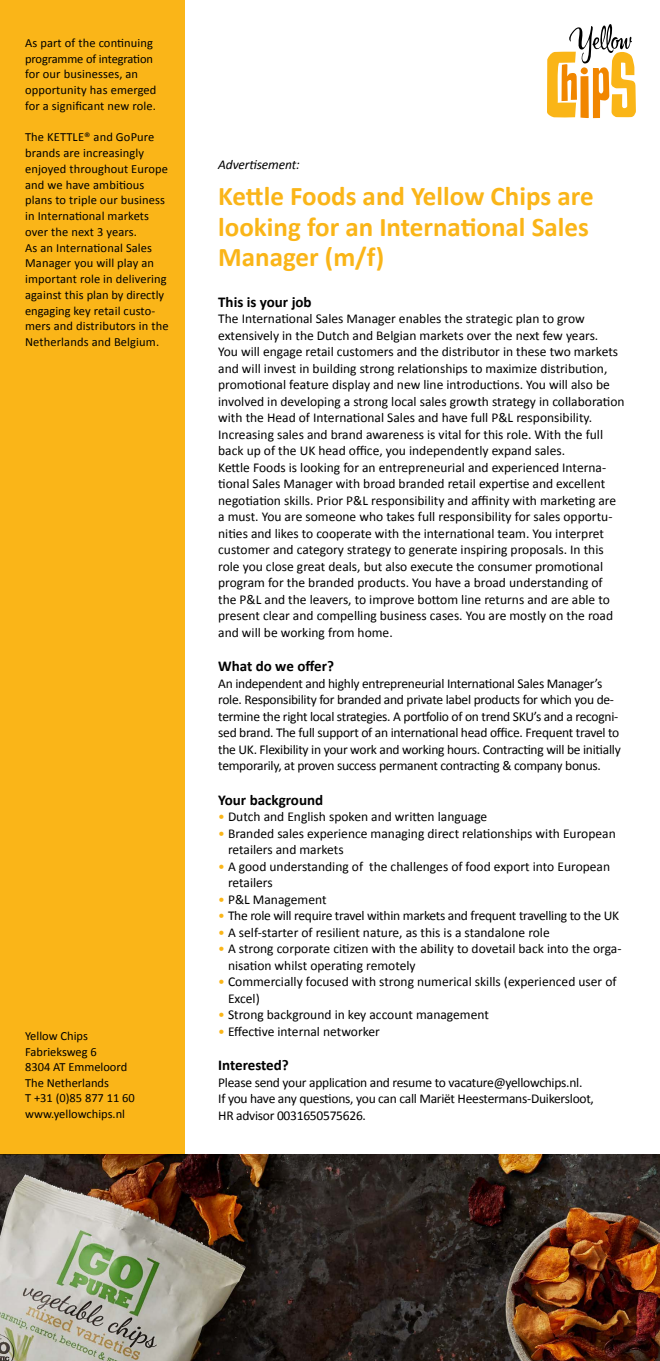
<style>
.page{position:relative;width:660px;height:1361px;background:#fff}
.page>*{position:absolute;margin:0;border:0;box-sizing:border-box;transform-origin:0 0}
.t1{font:700 27px/30.5px "Calibri";color:#fab518}
.t2{font:700 15px "Calibri";color:#000}
.t3{font:13.5px/16.5px "Calibri";color:#000}
.t4{font:13.5px/16.5px "Calibri";letter-spacing:-.02em;color:#000}
.t5{font:italic 13.5px "Calibri";letter-spacing:-.01em;color:#000}
.t6{font:12.45px/15.8px "Calibri";letter-spacing:.01em;color:#000}
.s1{color:#fab518}
</style>
<div class="page">
<img style="left:0;top:1154px;width:659px;height:207px">
<svg style="left:547px;top:24px;width:88px;height:94px"></svg>
<div style="left:0;top:0;width:185px;height:1154px;background:#fab518"></div>
<p class="t6" style="left:25px;top:34px;width:133px">As part of the continuing programme of integration for our businesses, an opportunity has emerged for a significant new role.</p>
<p class="t6" style="left:25px;top:129px;width:145px">The KETTLE® and GoPure brands are increasingly enjoyed throughout Europe and we have ambitious plans to triple our business in International markets over the next 3 years.<br>As an International Sales<br>Manager you will play an important role in delivering against this plan by directly engaging key retail custo&shy;mers and distributors in the<br>Netherlands and Belgium.</p>
<p class="t6" style="left:25px;top:1028px;width:111px">Yellow Chips<br>Fabrieksweg 6<br>8304 AT Emmeloord<br>The Netherlands<br>T +31 (0)85 877 11 60 www.yellowchips.nl</p>
<p class="t5" style="left:218px;top:155px;width:83px">Advertisement:</p>
<h1 class="t1" style="left:218px;top:181px;width:376px">Kettle Foods and Yellow Chips are looking for an International Sales<br>Manager (m/f)</h1>
<p class="t2" style="left:218px;top:292px;width:95px">This is your job</p>
<p class="t3" style="left:218px;top:310px;width:407px">The International Sales Manager enables the strategic plan to grow extensively in the Dutch and Belgian markets over the next few years.<br>You will engage retail customers and the distributor in these two markets and will invest in building strong relationships to maximize distribution, promotional feature display and new line introductions. You will also be involved in developing a strong local sales growth strategy in collaboration with the Head of International Sales and have full P&amp;L responsibility.<br>Increasing sales and brand awareness is vital for this role. With the full back up of the UK head office, you independently expand sales.<br>Kettle Foods is looking for an entrepreneurial and experienced Interna&shy;tional Sales Manager with broad branded retail expertise and excellent negotiation skills. Prior P&amp;L responsibility and affinity with marketing are a must. You are someone who takes full responsibility for sales opportu&shy;nities and likes to cooperate with the international team. You interpret customer and category strategy to generate inspiring proposals. In this role you close great deals, but also execute the consumer promotional program for the branded products. You have a broad understanding of<br>the P&amp;L and the leavers, to improve bottom line returns and are able to present clear and compelling business cases. You are mostly on the road and will be working from home.</p>
<p class="t2" style="left:218px;top:656px;width:117px">What do we offer?</p>
<p class="t4" style="left:218px;top:674px;width:404px">An independent and highly entrepreneurial International Sales Manager’s role. Responsibility for branded and private label products for which you de&shy;termine the right local strategies. A portfolio of on trend SKU’s and a recogni&shy;sed brand. The full support of an international head office. Frequent travel to the UK. Flexibility in your work and working hours. Contracting will be initially temporarily, at proven success permanent contracting &amp; company bonus.</p>
<p class="t2" style="left:218px;top:790px;width:106px">Your background</p>
<p class="t3" style="left:218px;top:808px;width:270px"><span class="s1">•</span> Dutch and English spoken and written language</p>
<p class="t3" style="left:228px;top:824px;width:389px;text-indent:-10px"><span class="s1">•</span> Branded sales experience managing direct relationships with European retailers and markets</p>
<p class="t3" style="left:228px;top:857px;width:383px;text-indent:-10px"><span class="s1">•</span> A good understanding of the challenges of food export into European retailers</p>
<p class="t3" style="left:218px;top:890px;width:110px"><span class="s1">•</span> P&amp;L Management</p>
<p class="t4" style="left:218px;top:907px;width:402px"><span class="s1">•</span> The role will require travel within markets and frequent travelling to the UK</p>
<p class="t3" style="left:218px;top:923px;width:333px"><span class="s1">•</span> A self-starter of resilient nature, as this is a standalone role</p>
<p class="t3" style="left:228px;top:940px;width:394px;text-indent:-10px"><span class="s1">•</span> A strong corporate citizen with the ability to dovetail back into the orga&shy;nisation whilst operating remotely</p>
<p class="t3" style="left:228px;top:973px;width:390px;text-indent:-10px"><span class="s1">•</span> Commercially focused with strong numerical skills (experienced user of<br>Excel)</p>
<p class="t3" style="left:218px;top:1006px;width:272px"><span class="s1">•</span> Strong background in key account management</p>
<p class="t3" style="left:218px;top:1022px;width:163px"><span class="s1">•</span> Effective internal networker</p>
<p class="t2" style="left:218px;top:1055px;width:72px">Interested?</p>
<p class="t4" style="left:218px;top:1073px;width:377px">Please send your application and resume to vacature@yellowchips.nl.<br>If you have any questions, you can call Mariët Heestermans-Duikersloot,<br>HR advisor 0031650575626.</p>
</div>
